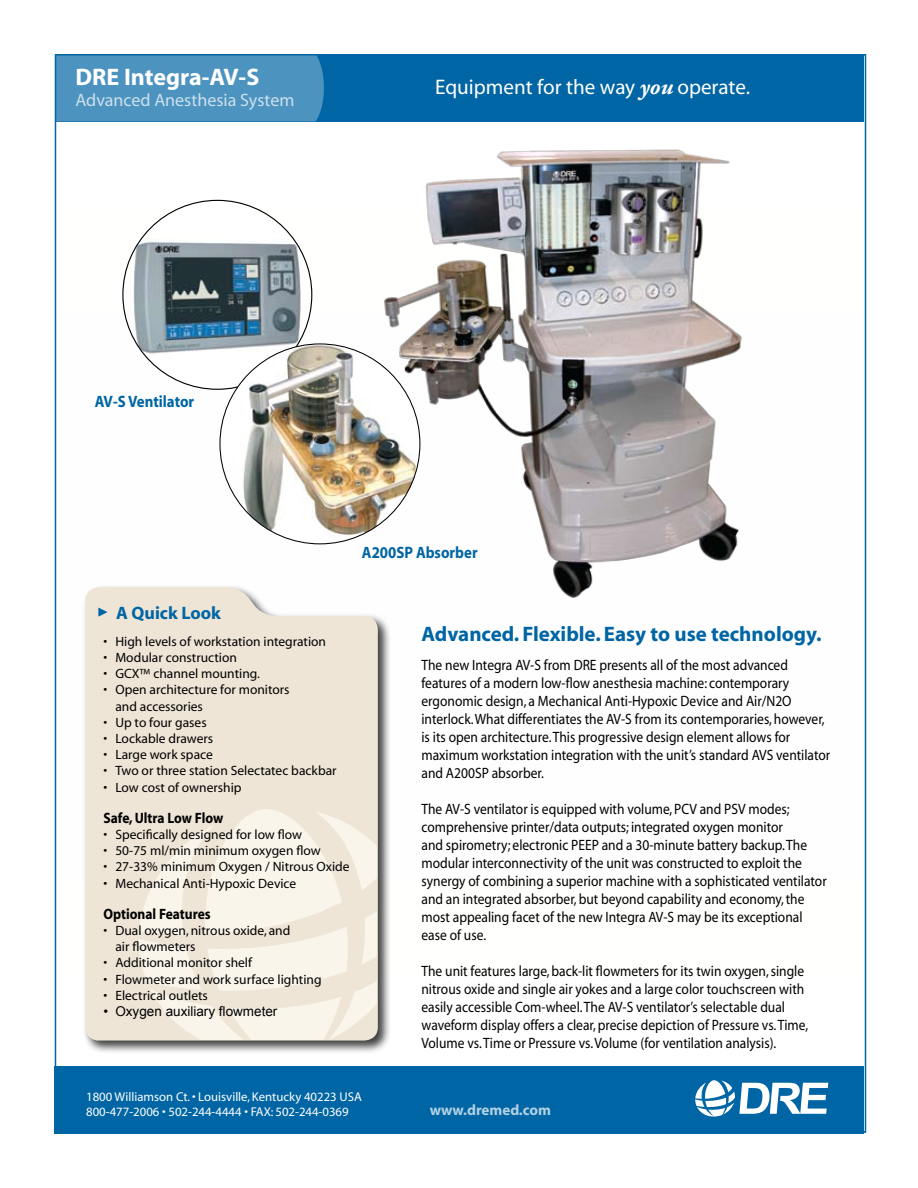
<style>
.page{position:relative;width:918px;height:1188px;background:#fff}
.page>*{position:absolute;margin:0;border:0;box-sizing:border-box;transform-origin:0 0}
.t1{font:700 24px "Myriad";color:#fff}
.t2{font:21.15px "Myriad";color:#fff}
.t3{font:700 21px "Myriad";color:#0065a4}
.t4{font:18px "Myriad";color:#cce0ed}
.t5{font:700 18px "Myriad";color:#0065a4}
.t6{font:700 16.5px "Myriad";color:#0065a4;scale:.9 1}
.t7{font:15px/18px "Myriad";color:#000;scale:.9 1}
.t8{font:700 15px "Myriad";color:#000;scale:.9 1}
.t9{font:700 15px "Myriad";color:#b3d1e4}
.t10{font:13.5px/16.2px "Myriad";color:#000}
.t11{font:13.5px "Arial";color:#000}
.t12{font:12.75px/15.3px "Myriad";color:#fff}
.s1{font-family:"Adobe Garamond Pro";font-weight:700;font-style:italic;font-size:23.25px}
</style>
<div class="page">
<div style="left:324px;top:57px;width:539px;height:65px;background:#0065a4"></div>
<div style="left:58px;top:57px;width:266px;height:65px;background:#4d93bf"></div>
<div style="left:54px;top:1066px;width:810px;height:68px;background:#0065a4"></div>
<svg style="left:695px;top:1080px;width:133px;height:37px"></svg>
<div style="left:83px;top:584px;width:315px;height:476px;background:#000;opacity:.75"></div>
<div style="left:86px;top:587px;width:292px;height:454px;background:#eee5d7"></div>
<img style="left:140px;top:809px;width:236px;height:230px">
<svg style="left:98px;top:608px;width:9px;height:9px"></svg>
<img style="left:123px;top:231px;width:189px;height:132px">
<img style="left:232px;top:344px;width:147px;height:200px">
<img style="left:379px;top:149px;width:363px;height:452px">
<h1 class="t1" style="left:75px;top:64px;width:185px">DRE Integra-AV-S</h1>
<p class="t4" style="left:75px;top:91px;width:220px">Advanced Anesthesia System</p>
<h2 class="t2" style="left:435px;top:77px;width:316px">Equipment for the way <span class="s1">you</span> operate.</h2>
<p class="t6" style="left:95px;top:393px;width:112px">AV-S Ventilator</p>
<p class="t6" style="left:362px;top:544px;width:130px">A200SP Absorber</p>
<p class="t5" style="left:116px;top:603px;width:106px">A Quick Look</p>
<p class="t10" style="left:103px;top:634px;width:224px">• High levels of workstation integration</p>
<p class="t10" style="left:103px;top:650px;width:135px">• Modular construction</p>
<p class="t10" style="left:103px;top:666px;width:158px">• GCX™ channel mounting.</p>
<p class="t10" style="left:115px;top:682px;width:176px;text-indent:-12px">• Open architecture for monitors and accessories</p>
<p class="t10" style="left:103px;top:715px;width:105px">• Up to four gases</p>
<p class="t10" style="left:103px;top:731px;width:111px">• Lockable drawers</p>
<p class="t10" style="left:103px;top:747px;width:111px">• Large work space</p>
<p class="t10" style="left:103px;top:763px;width:235px">• Two or three station Selectatec backbar</p>
<p class="t10" style="left:103px;top:780px;width:140px">• Low cost of ownership</p>
<p class="t8" style="left:103px;top:810px;width:135px">Safe, Ultra Low Flow</p>
<p class="t10" style="left:103px;top:827px;width:200px">• Specifically designed for low flow</p>
<p class="t10" style="left:103px;top:843px;width:219px">• 50-75 ml/min minimum oxygen flow</p>
<p class="t10" style="left:103px;top:859px;width:248px">• 27-33% minimum Oxygen / Nitrous Oxide</p>
<p class="t10" style="left:103px;top:876px;width:194px">• Mechanical Anti-Hypoxic Device</p>
<p class="t8" style="left:103px;top:906px;width:121px">Optional Features</p>
<p class="t10" style="left:115px;top:923px;width:177px;text-indent:-12px">• Dual oxygen, nitrous oxide, and air flowmeters</p>
<p class="t10" style="left:103px;top:955px;width:150px">• Additional monitor shelf</p>
<p class="t10" style="left:103px;top:972px;width:220px">• Flowmeter and work surface lighting</p>
<p class="t10" style="left:103px;top:988px;width:106px">• Electrical outlets</p>
<p class="t11" style="left:103px;top:1002px;width:176px">• Oxygen auxiliary flowmeter</p>
<h3 class="t3" style="left:422px;top:623px;width:402px">Advanced. Flexible. Easy to use technology.</h3>
<p class="t7" style="left:422px;top:656px;width:456px">The new Integra AV-S from DRE presents all of the most advanced features of a modern low-flow anesthesia machine: contemporary ergonomic design, a Mechanical Anti-Hypoxic Device and Air/N2O interlock. What differentiates the AV-S from its contemporaries, however, is its open architecture. This progressive design element allows for maximum workstation integration with the unit’s standard AVS ventilator and A200SP absorber.</p>
<p class="t7" style="left:422px;top:800px;width:452px">The AV-S ventilator is equipped with volume, PCV and PSV modes; comprehensive printer/data outputs; integrated oxygen monitor<br>and spirometry; electronic PEEP and a 30-minute battery backup. The modular interconnectivity of the unit was constructed to exploit the synergy of combining a superior machine with a sophisticated ventilator and an integrated absorber, but beyond capability and economy, the most appealing facet of the new Integra AV-S may be its exceptional ease of use.</p>
<p class="t7" style="left:422px;top:962px;width:431px">The unit features large, back-lit flowmeters for its twin oxygen, single nitrous oxide and single air yokes and a large color touchscreen with easily accessible Com-wheel. The AV-S ventilator’s selectable dual waveform display offers a clear, precise depiction of Pressure vs. Time, Volume vs. Time or Pressure vs. Volume (for ventilation analysis).</p>
<p class="t12" style="left:86px;top:1089px;width:277px">1800 Williamson Ct. • Louisville, Kentucky 40223 USA<br>800-477-2006 • 502-244-4444 • FAX: 502-244-0369</p>
<p class="t9" style="left:430px;top:1103px;width:123px">www.dremed.com</p>
</div>
